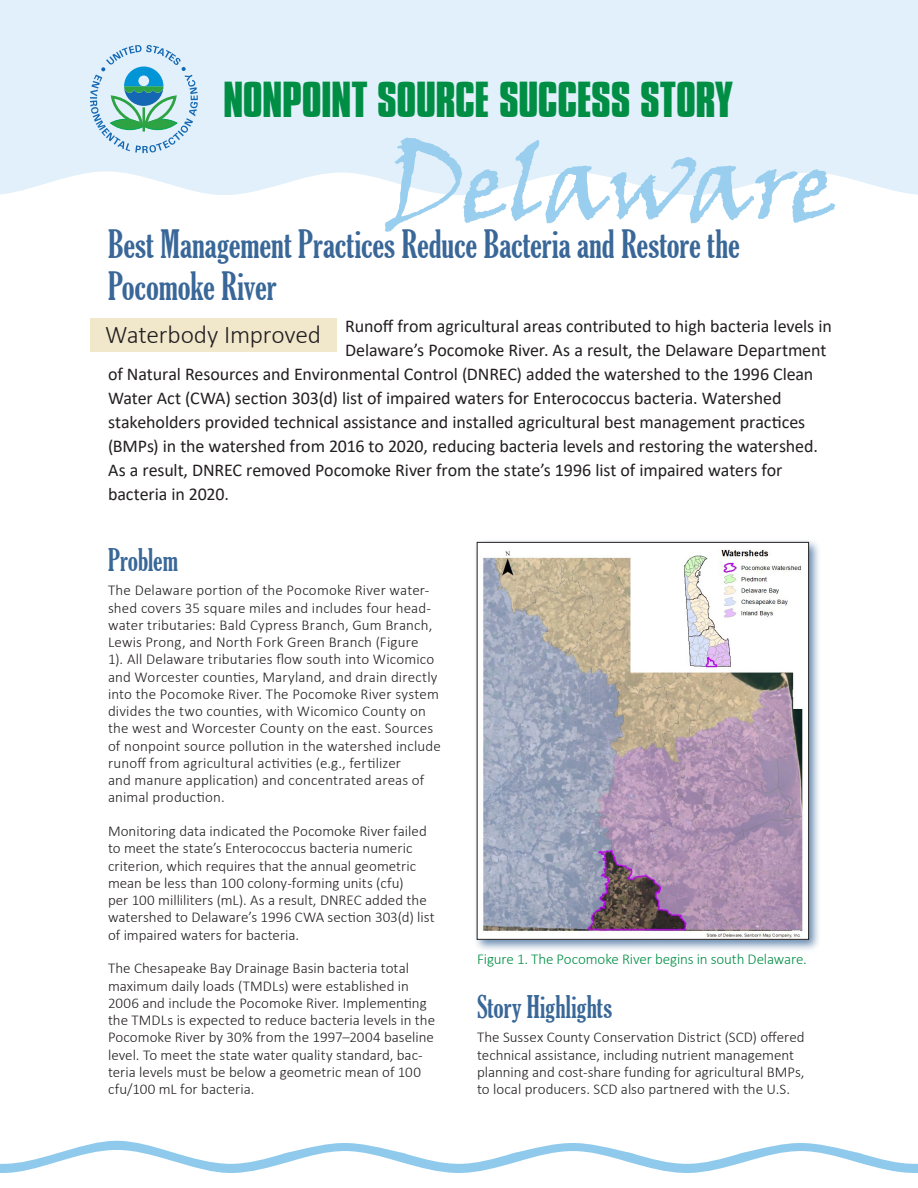
<style>
.page{position:relative;width:918px;height:1188px;background:#fff}
.page>*{position:absolute;margin:0;border:0;box-sizing:border-box;transform-origin:0 0}
.title_state_name{font:105px "Viner Hand ITC";letter-spacing:-.02em;color:#99ceee}
.title_line{font:700 43.5px "Compacta BT";letter-spacing:-.01em;color:#008e45}
.title_story{font:extra-condensed 37.5px/42px "Gloucester";color:#396798}
.subhead_1{font:extra-condensed 30px "Gloucester";color:#396798}
.title_restored{font:300 25.5px "Calibri";letter-spacing:-.01em;color:#231f20}
.body_text_intro{font:18px "Calibri";letter-spacing:-.005em;color:#231f20}
.body_text{font:300 15px/17.2px "Calibri";letter-spacing:.005em;color:#231f20}
.t1{font:300 15px "Calibri";letter-spacing:-.01em;color:#008e45}
</style>
<div class="page">
<svg style="left:0;top:1141px;width:918px;height:32px"></svg>
<div style="left:0;top:0;width:918px;height:195px;background:#e1f0fa"></div>
<svg style="left:90px;top:45px;width:108px;height:108px;background:#add5dd"></svg>
<div style="left:90px;top:319px;width:246px;height:33px;background:#f1e8cc"></div>
<div style="left:473px;top:538px;width:349px;height:414px;background:#396798;opacity:.75"></div>
<img style="left:479px;top:544px;width:328px;height:393px">
<div style="left:477px;top:542px;width:332px;height:397px;border:1px solid #231f20"></div>
<h1 class="title_line" style="left:223px;top:73px;width:511px">NONPOINT SOURCE SUCCESS STORY</h1>
<h1 class="title_state_name" style="left:385px;top:118px;width:454px">Delaware</h1>
<h2 class="title_story" style="left:108px;top:224px;width:633px">Best Management Practices Reduce Bacteria and Restore the<br>Pocomoke River</h2>
<h3 class="title_restored" style="left:105px;top:319px;width:217px">Waterbody Improved</h3>
<p class="body_text_intro" style="left:345px;top:314px;width:488px">Runoff from agricultural areas contributed to high bacteria levels in</p>
<p class="body_text_intro" style="left:345px;top:338px;width:483px">Delaware’s Pocomoke River. As a result, the Delaware Department</p>
<p class="body_text_intro" style="left:108px;top:362px;width:707px">of Natural Resources and Environmental Control (DNREC) added the watershed to the 1996 Clean</p>
<p class="body_text_intro" style="left:108px;top:386px;width:675px">Water Act (CWA) section 303(d) list of impaired waters for Enterococcus bacteria. Watershed</p>
<p class="body_text_intro" style="left:108px;top:410px;width:699px">stakeholders provided technical assistance and installed agricultural best management practices</p>
<p class="body_text_intro" style="left:108px;top:434px;width:711px">(BMPs) in the watershed from 2016 to 2020, reducing bacteria levels and restoring the watershed.</p>
<p class="body_text_intro" style="left:108px;top:458px;width:676px">As a result, DNREC removed Pocomoke River from the state’s 1996 list of impaired waters for</p>
<p class="body_text_intro" style="left:108px;top:482px;width:122px">bacteria in 2020.</p>
<h2 class="subhead_1" style="left:108px;top:542px;width:72px">Problem</h2>
<p class="body_text" style="left:108px;top:582px;width:334px">The Delaware portion of the Pocomoke River water&shy;shed covers 35 square miles and includes four head&shy;water tributaries: Bald Cypress Branch, Gum Branch, Lewis Prong, and North Fork Green Branch (Figure<br>1). All Delaware tributaries flow south into Wicomico and Worcester counties, Maryland, and drain directly into the Pocomoke River. The Pocomoke River system divides the two counties, with Wicomico County on the west and Worcester County on the east. Sources of nonpoint source pollution in the watershed include runoff from agricultural activities (e.g., fertilizer<br>and manure application) and concentrated areas of animal production.</p>
<p class="body_text" style="left:108px;top:822px;width:328px">Monitoring data indicated the Pocomoke River failed to meet the state’s Enterococcus bacteria numeric criterion, which requires that the annual geometric mean be less than 100 colony-forming units (cfu)<br>per 100 milliliters (mL). As a result, DNREC added the watershed to Delaware’s 1996 CWA section 303(d) list of impaired waters for bacteria.</p>
<p class="body_text" style="left:108px;top:960px;width:329px">The Chesapeake Bay Drainage Basin bacteria total maximum daily loads (TMDLs) were established in 2006 and include the Pocomoke River. Implementing the TMDLs is expected to reduce bacteria levels in the Pocomoke River by 30% from the 1997–2004 baseline level. To meet the state water quality standard, bac&shy;teria levels must be below a geometric mean of 100 cfu/100 mL for bacteria.</p>
<p class="t1" style="left:477px;top:950px;width:331px">Figure 1. The Pocomoke River begins in south Delaware.</p>
<h2 class="subhead_1" style="left:477px;top:989px;width:137px">Story Highlights</h2>
<p class="body_text" style="left:477px;top:1029px;width:329px">The Sussex County Conservation District (SCD) offered technical assistance, including nutrient management planning and cost-share funding for agricultural BMPs, to local producers. SCD also partnered with the U.S.</p>
</div>
